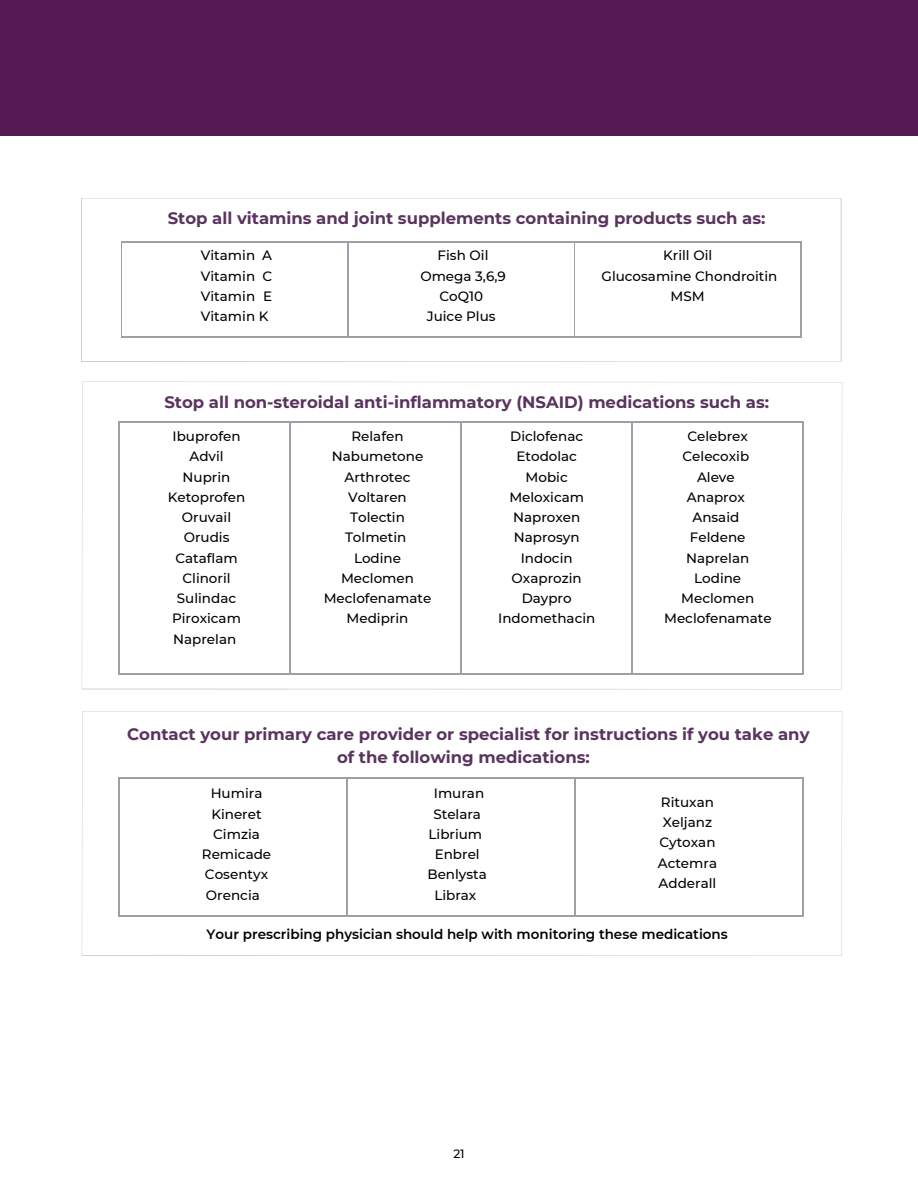
<style>
.page{position:relative;width:918px;height:1188px;background:#fff}
.page>*{position:absolute;margin:0;border:0;box-sizing:border-box;transform-origin:0 0}
.t1{font:700 16.5px/22.5px "Montserrat";color:#5a345f;text-align:center}
.t2{font:500 13.5px/20.2px "Montserrat";color:#000;text-align:center}
.t3{font:600 13.5px "Montserrat";color:#000}
.t4{font:500 12px "Montserrat";color:#000}
</style>
<div class="page">
<div style="left:0;top:0;width:918px;height:135px;background:#541953"></div>
<svg style="left:81px;top:198px;width:760px;height:164px"></svg>
<svg style="left:82px;top:382px;width:760px;height:307px"></svg>
<svg style="left:82px;top:711px;width:760px;height:245px"></svg>
<p class="t1" style="left:168px;top:207px;width:599px">Stop all vitamins and joint supplements containing products such as:</p>
<p class="t2" style="left:201px;top:245px;width:73px;text-align:justify">Vitamin A Vitamin C Vitamin E Vitamin K</p>
<p class="t2" style="left:420px;top:245px;width:87px">Fish Oil<br>Omega 3,6,9<br>CoQ10<br>Juice Plus</p>
<p class="t2" style="left:602px;top:246px;width:177px">Krill Oil<br>Glucosamine Chondroitin<br>MSM</p>
<p class="t1" style="left:164px;top:391px;width:606px">Stop all non-steroidal anti-inflammatory (NSAID) medications such as:</p>
<p class="t2" style="left:168px;top:426px;width:79px">Ibuprofen<br>Advil<br>Nuprin<br>Ketoprofen<br>Oruvail<br>Orudis<br>Cataflam<br>Clinoril<br>Sulindac<br>Piroxicam<br>Naprelan</p>
<p class="t2" style="left:324px;top:426px;width:109px">Relafen<br>Nabumetone<br>Arthrotec<br>Voltaren<br>Tolectin<br>Tolmetin<br>Lodine<br>Meclomen<br>Meclofenamate<br>Mediprin</p>
<p class="t2" style="left:498px;top:426px;width:99px">Diclofenac<br>Etodolac<br>Mobic<br>Meloxicam<br>Naproxen<br>Naprosyn<br>Indocin<br>Oxaprozin<br>Daypro<br>Indomethacin</p>
<p class="t2" style="left:664px;top:426px;width:109px">Celebrex<br>Celecoxib<br>Aleve<br>Anaprox<br>Ansaid<br>Feldene<br>Naprelan<br>Lodine<br>Meclomen<br>Meclofenamate</p>
<p class="t1" style="left:127px;top:723px;width:684px">Contact your primary care provider or specialist for instructions if you take any of the following medications:</p>
<p class="t2" style="left:202px;top:783px;width:71px">Humira<br>Kineret<br>Cimzia<br>Remicade<br>Cosentyx<br>Orencia</p>
<p class="t2" style="left:428px;top:783px;width:61px">Imuran<br>Stelara<br>Librium<br>Enbrel<br>Benlysta<br>Librax</p>
<p class="t3" style="left:207px;top:926px;width:523px">Your prescribing physician should help with monitoring these medications</p>
<p class="t2" style="left:658px;top:792px;width:61px">Rituxan<br>Xeljanz<br>Cytoxan<br>Actemra<br>Adderall</p>
<p class="t4" style="left:453px;top:1146px;width:13px">21</p>
</div>
